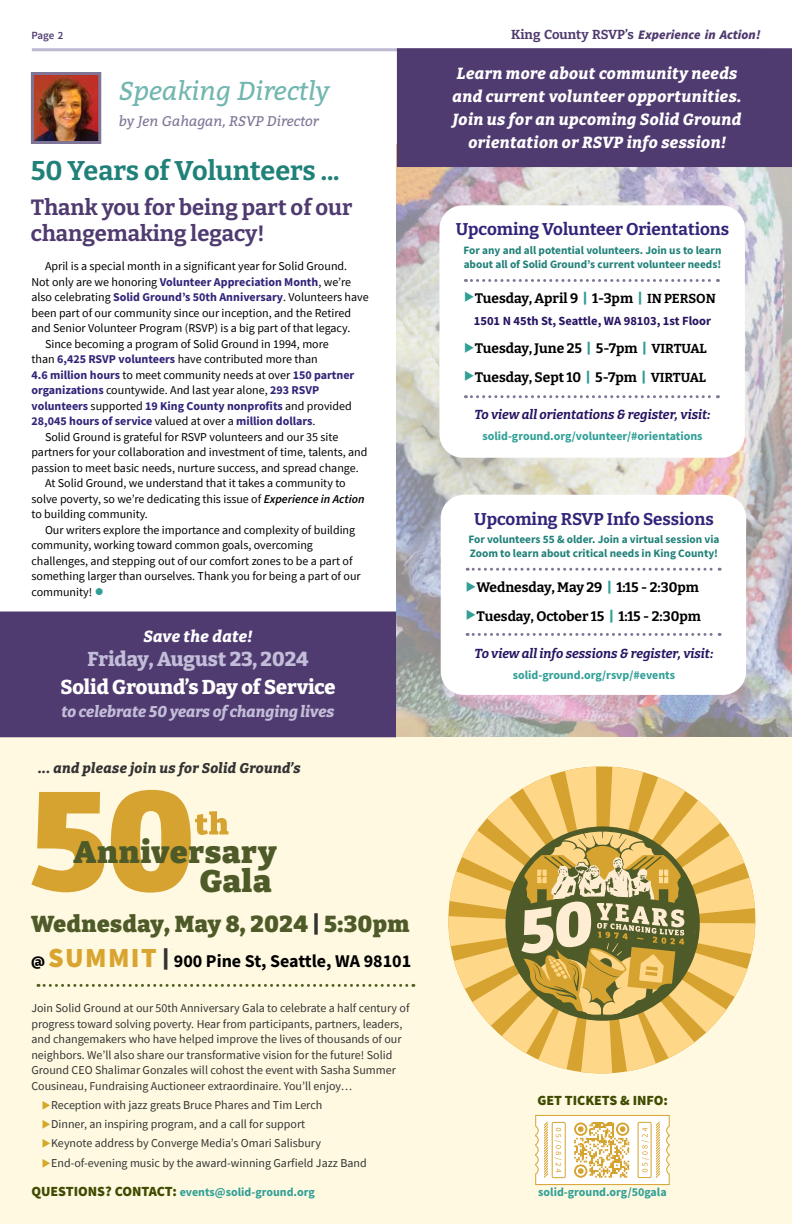
<style>
.page{position:relative;width:792px;height:1224px;background:#fff}
.page>*{position:absolute;margin:0;border:0;box-sizing:border-box;transform-origin:0 0}
.t1{font:900 30.8px/28.6px "Bitter";letter-spacing:.025em;color:#4e5b28;text-align:right}
.t2{font:700 27px "Bitter";color:#208179}
.t3{font:italic 26px "Bitter";color:#72b6b0}
.t4{font:900 22.9px "Bitter";letter-spacing:.025em;color:#4e5b28}
.t5{font:700 22px/26.4px "Bitter";color:#503b70}
.t6{font:800 20px "Bitter";color:#fff}
.t7{font:800 20px "Bitter";color:#c2bdd8}
.t8{font:700 18px "Source Sans Pro";color:#000}
.t9{font:700 17px "Bitter";color:#332379}
.t10{font:italic 800 16px/23px "Bitter";letter-spacing:.025em;color:#fff;text-align:center}
.t11{font:italic 800 15.5px "Bitter";color:#c2bdd8}
.t12{font:italic 800 14px "Bitter";letter-spacing:.025em;color:#333}
.t13{font:italic 14px "Bitter";color:#807596}
.t14{font:900 14px "Source Sans Pro";color:#3f4b00}
.t15{font:700 13.7px "Bitter";color:#000}
.t16{font:italic 700 13px "Bitter";color:#271462}
.t17{font:italic 900 13px "Source Sans Pro";letter-spacing:.005em;color:#503b70}
.t18{font:700 12.5px "Source Sans Pro";color:#271462}
.t19{font:12px "Source Sans Pro";color:#000}
.t20{font:12px/15.5px "Source Sans Pro";color:#343433}
.t21{font:700 12px "Source Sans Pro";color:#309f96}
.t22{font:700 12px "Source Sans Pro";color:#332379}
.t23{font:700 11.3px/14px "Source Sans Pro";color:#208179}
.t24{font:600 11px "Source Sans Pro";color:#503b70}
.s1{font-family:"Bitter";font-weight:700;font-style:normal}
.s2{font-weight:700;color:#332379}
.s3{font-weight:400;color:#000}
.s4{font-weight:600;font-style:italic}
.s5{color:#309f96}
.s6{color:#333}
.s7{font-family:"Bitter";font-weight:800;font-size:16px}
.s8{font-weight:900;font-size:27.7px;color:#d9a430}
.s9{font-family:"Bitter";font-weight:900;font-size:22.9px;color:#333}
.s10{color:#d4a928}
.s11{font-weight:900;font-size:14px;color:#3f4b00}
.s12{font-weight:900;color:#309f96}
.s13{font-size:13px}
</style>
<div class="page">
<div style="left:0;top:719px;width:792px;height:505px;background:#fff9e1"></div>
<hr style="left:32px;top:48px;width:729px;height:3px;background:#bfb9d1">
<img style="left:35px;top:76px;width:62px;height:64px">
<div style="left:31px;top:72px;width:70px;height:72px;border:3px solid #807596"></div>
<img style="left:396px;top:144px;width:396px;height:593px">
<div style="left:439px;top:205px;width:306px;height:253px;background:#fff;border-radius:23px"></div>
<svg style="left:465px;top:279px;width:253px;height:3px"></svg>
<svg style="left:465px;top:395px;width:253px;height:3px"></svg>
<div style="left:441px;top:495px;width:305px;height:200px;background:#fff;border-radius:23px"></div>
<svg style="left:467px;top:568px;width:253px;height:3px"></svg>
<svg style="left:467px;top:633px;width:253px;height:3px"></svg>
<svg style="left:31px;top:792px;width:74px;height:100px"></svg>
<svg style="left:111px;top:790px;width:117px;height:103px"></svg>
<svg style="left:535px;top:1115px;width:135px;height:70px;background:#f4e7c8"></svg>
<div style="left:552px;top:1122px;width:13px;height:56px;border:1px solid #d6a330"></div>
<svg style="left:448px;top:766px;width:307px;height:307px"></svg>
<svg style="left:505px;top:826px;width:195px;height:206px;background:#b8a25a"></svg>
<svg style="left:38px;top:984px;width:369px;height:3px"></svg>
<div style="left:0;top:612px;width:396px;height:125px;background:#503b70"></div>
<div style="left:397px;top:48px;width:395px;height:119px;background:#503b70"></div>
<p class="t24" style="left:32px;top:28px;width:33px">Page 2</p>
<p class="t17" style="left:511px;top:25px;width:251px"><span class="s1">King County RSVP’s</span> Experience in Action!</p>
<h3 class="t3" style="left:119px;top:75px;width:212px">Speaking Directly</h3>
<p class="t13" style="left:119px;top:112px;width:202px">by Jen Gahagan, RSVP Director</p>
<h2 class="t2" style="left:31px;top:148px;width:310px">50 Years of Volunteers ...</h2>
<h3 class="t5" style="left:31px;top:193px;width:323px">Thank you for being part of our changemaking legacy!</h3>
<p class="t19" style="left:45px;top:258px;width:304px">April is a special month in a significant year for Solid Ground.</p>
<p class="t19" style="left:32px;top:274px;width:321px">Not only are we honoring <span class="s2">Volunteer Appreciation Month</span>, we’re</p>
<p class="t19" style="left:32px;top:289px;width:339px">also celebrating <span class="s2">Solid Ground’s 50th Anniversary</span>. Volunteers have</p>
<p class="t19" style="left:32px;top:305px;width:321px">been part of our community since our inception, and the Retired</p>
<p class="t19" style="left:32px;top:320px;width:320px">and Senior Volunteer Program (RSVP) is a big part of that legacy.</p>
<p class="t19" style="left:45px;top:336px;width:285px">Since becoming a program of Solid Ground in 1994, more</p>
<p class="t19" style="left:32px;top:351px;width:288px">than <span class="s2">6,425 RSVP volunteers</span> have contributed more than</p>
<p class="t19" style="left:32px;top:367px;width:324px"><span class="s2">4.6 million hours</span> to meet community needs at over <span class="s2">150 partner</span></p>
<p class="t19" style="left:32px;top:382px;width:289px"><span class="s2">organizations</span> countywide. And last year alone, <span class="s2">293 RSVP</span></p>
<p class="t22" style="left:32px;top:397px;width:322px">volunteers <span class="s3">supported</span> 19 King County nonprofits <span class="s3">and provided</span></p>
<p class="t22" style="left:32px;top:413px;width:286px">28,045 hours of service <span class="s3">valued at over a</span> million dollars<span class="s3">.</span></p>
<p class="t19" style="left:45px;top:429px;width:295px">Solid Ground is grateful for RSVP volunteers and our 35 site</p>
<p class="t19" style="left:32px;top:444px;width:337px">partners for your collaboration and investment of time, talents, and</p>
<p class="t19" style="left:32px;top:460px;width:329px">passion to meet basic needs, nurture success, and spread change.</p>
<p class="t19" style="left:45px;top:475px;width:302px">At Solid Ground, we understand that it takes a community to</p>
<p class="t19" style="left:32px;top:491px;width:334px">solve poverty, so we’re dedicating this issue of <span class="s4">Experience in Action</span></p>
<p class="t19" style="left:32px;top:506px;width:118px">to building community.</p>
<p class="t19" style="left:45px;top:522px;width:312px">Our writers explore the importance and complexity of building</p>
<p class="t19" style="left:32px;top:537px;width:283px">community, working toward common goals, overcoming</p>
<p class="t19" style="left:32px;top:553px;width:323px">challenges, and stepping out of our comfort zones to be a part of</p>
<p class="t19" style="left:32px;top:568px;width:331px">something larger than ourselves. Thank you for being a part of our</p>
<p class="t19" style="left:32px;top:584px;width:74px">community! <span class="s5">●</span></p>
<h3 class="t10" style="left:143px;top:624px;width:111px">Save the date!</h3>
<h3 class="t7" style="left:87px;top:646px;width:223px">Friday, August 23, 2024</h3>
<h3 class="t6" style="left:60px;top:675px;width:277px">Solid Ground’s Day of Service</h3>
<p class="t11" style="left:62px;top:702px;width:274px">to celebrate 50 years of changing lives</p>
<p class="t12" style="left:38px;top:760px;width:264px">... and please join us for Solid Ground’s</p>
<h1 class="t1" style="left:74px;top:837px;width:205px">Anniversary<br>Gala</h1>
<h3 class="t4" style="left:31px;top:910px;width:380px">Wednesday, May 8, 2024 <span class="s6">|</span> 5:30pm</h3>
<h3 class="t8" style="left:31px;top:948px;width:382px"><span class="s7">@</span> <span class="s8">SUMMIT</span> <span class="s9">|</span> 900 Pine St, Seattle, WA 98101</h3>
<p class="t20" style="left:31px;top:1000px;width:380px">Join Solid Ground at our 50th Anniversary Gala to celebrate a half century of progress toward solving poverty. Hear from participants, partners, leaders, and changemakers who have helped improve the lives of thousands of our neighbors. We’ll also share our transformative vision for the future! Solid Ground CEO Shalimar Gonzales will cohost the event with Sasha Summer Cousineau, Fundraising Auctioneer extraordinaire. You’ll enjoy…</p>
<p class="t20" style="left:42px;top:1097px;width:282px"><span class="s10">◆</span>Reception with jazz greats Bruce Phares and Tim Lerch</p>
<p class="t20" style="left:42px;top:1116px;width:265px"><span class="s10">◆</span>Dinner, an inspiring program, and a call for support</p>
<p class="t20" style="left:42px;top:1135px;width:281px"><span class="s10">◆</span>Keynote address by Converge Media’s Omari Salisbury</p>
<p class="t20" style="left:42px;top:1156px;width:326px"><span class="s10">◆</span>End-of-evening music by the award-winning Garfield Jazz Band</p>
<p class="t21" style="left:31px;top:1184px;width:285px"><span class="s11">QUESTIONS? CONTACT:</span> events@solid-ground.org</p>
<h3 class="t10" style="left:453px;top:62px;width:291px">Learn more about community needs and current volunteer opportunities.<br>Join us for an upcoming Solid Ground orientation or RSVP info session!</h3>
<h3 class="t9" style="left:456px;top:215px;width:275px">Upcoming Volunteer Orientations</h3>
<p class="t23" style="left:463px;top:243px;width:260px">For any and all potential volunteers. Join us to learn about all of Solid Ground’s current volunteer needs!</p>
<p class="t15" style="left:464px;top:287px;width:253px"><span class="s5">◆</span>Tuesday, April 9 <span class="s12">|</span> 1-3pm <span class="s12">|</span> <span class="s13">IN PERSON</span></p>
<p class="t18" style="left:474px;top:312px;width:239px">1501 N 45th St, Seattle, WA 98103, 1st Floor</p>
<p class="t15" style="left:464px;top:337px;width:244px"><span class="s5">◆</span>Tuesday, June 25 <span class="s12">|</span> 5-7pm <span class="s12">|</span> <span class="s13">VIRTUAL</span></p>
<p class="t15" style="left:464px;top:366px;width:244px"><span class="s5">◆</span>Tuesday, Sept 10 <span class="s12">|</span> 5-7pm <span class="s12">|</span> <span class="s13">VIRTUAL</span></p>
<p class="t16" style="left:474px;top:406px;width:238px">To view all orientations &amp; register, visit:</p>
<p class="t21" style="left:482px;top:428px;width:222px">solid-ground.org/volunteer/#orientations</p>
<h3 class="t9" style="left:474px;top:505px;width:241px">Upcoming RSVP Info Sessions</h3>
<p class="t23" style="left:468px;top:532px;width:253px">For volunteers 55 &amp; older. Join a virtual session via<br>Zoom to learn about critical needs in King County!</p>
<p class="t15" style="left:466px;top:576px;width:235px"><span class="s5">◆</span>Wednesday, May 29 <span class="s12">|</span> 1:15 - 2:30pm</p>
<p class="t15" style="left:466px;top:605px;width:237px"><span class="s5">◆</span>Tuesday, October 15 <span class="s12">|</span> 1:15 - 2:30pm</p>
<p class="t16" style="left:474px;top:645px;width:241px">To view all info sessions &amp; register, visit:</p>
<p class="t21" style="left:513px;top:667px;width:164px">solid-ground.org/rsvp/#events</p>
<p class="t14" style="left:537px;top:1091px;width:132px">GET TICKETS &amp; INFO:</p>
<p class="t21" style="left:538px;top:1184px;width:130px">solid-ground.org/50gala</p>
</div>
